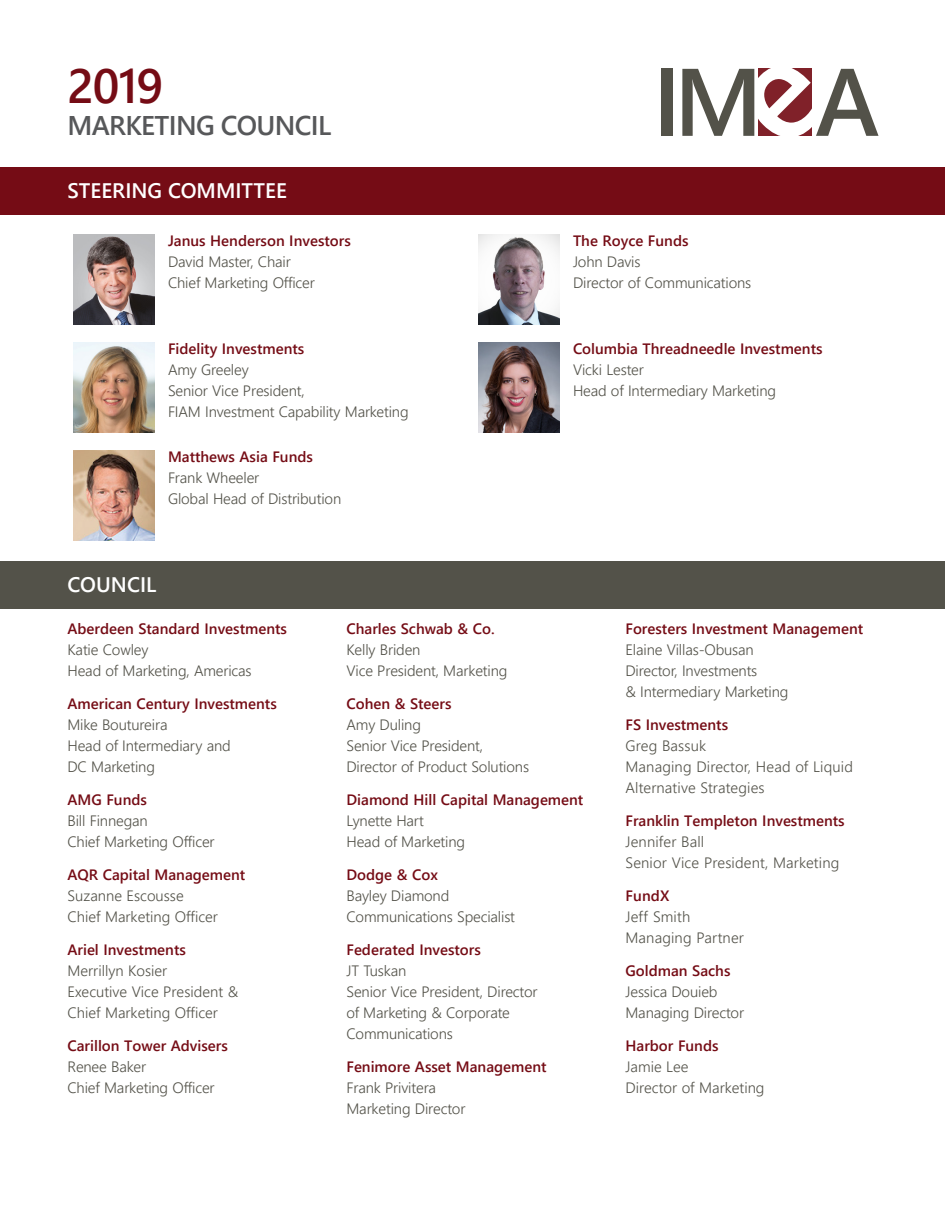
<style>
.page{position:relative;width:945px;height:1215px;background:#fff}
.page>*{position:absolute;margin:0;border:0;box-sizing:border-box;transform-origin:0 0}
.Body_Copy{font:48px "Webly Sleek UI Semibold";color:#750c15}
.Body_Copy-2{font:27px "Webly Sleek UI Semibold";letter-spacing:-.025em;color:#57585a}
.Body_Copy-3{font:21px "Webly Sleek UI Semibold";color:#fff}
.t1{font:15px/21px "Webly Sleek UI Semilight";letter-spacing:-.01em;color:#535249}
.t2{font:15px/21px "Webly Sleek UI Semilight";letter-spacing:.01em;color:#535249}
.t3{font:15px/21px "Webly Sleek UI Semibold";color:#750c15}
.s1{font-family:"Webly Sleek UI Semibold";color:#750c15}
.s2{font-family:"Webly Sleek UI Semilight";color:#535249}
</style>
<div class="page">
<div style="left:0;top:167px;width:945px;height:47px;background:#750c15"></div>
<img style="left:74px;top:235px;width:80px;height:90px">
<img style="left:478px;top:235px;width:81px;height:90px">
<img style="left:74px;top:343px;width:80px;height:90px">
<img style="left:478px;top:343px;width:81px;height:90px">
<img style="left:74px;top:451px;width:80px;height:90px">
<div style="left:0;top:561px;width:945px;height:47px;background:#535249"></div>
<div style="left:662px;top:69px;width:11px;height:67px;background:#535249"></div>
<svg style="left:682px;top:68px;width:197px;height:68px"></svg>
<p class="Body_Copy" style="left:68px;top:49px;width:97px">2019</p>
<p class="Body_Copy-2" style="left:68px;top:105px;width:265px">MARKETING COUNCIL</p>
<p class="Body_Copy-3" style="left:68px;top:175px;width:221px">STEERING COMMITTEE</p>
<p class="t1" style="left:168px;top:229px;width:184px"><span class="s1">Janus Henderson Investors<br></span>David Master, Chair<br>Chief Marketing Officer</p>
<p class="t1" style="left:573px;top:229px;width:180px"><span class="s1">The Royce Funds<br></span>John Davis<br>Director of Communications</p>
<p class="t1" style="left:168px;top:337px;width:242px"><span class="s1">Fidelity Investments<br></span>Amy Greeley<br>Senior Vice President,<br>FIAM Investment Capability Marketing</p>
<p class="t1" style="left:573px;top:337px;width:251px"><span class="s1">Columbia Threadneedle Investments<br></span>Vicki Lester<br>Head of Intermediary Marketing</p>
<p class="t1" style="left:168px;top:445px;width:175px"><span class="s1">Matthews Asia Funds<br></span>Frank Wheeler<br>Global Head of Distribution</p>
<p class="Body_Copy-3" style="left:68px;top:569px;width:90px">COUNCIL</p>
<p class="t1" style="left:68px;top:618px;width:221px"><span class="s1">Aberdeen Standard Investments<br></span>Katie Cowley<br>Head of Marketing, Americas</p>
<p class="t1" style="left:68px;top:693px;width:211px"><span class="s1">American Century Investments<br></span>Mike Boutureira<br>Head of Intermediary and<br>DC Marketing</p>
<p class="t1" style="left:68px;top:789px;width:149px"><span class="s1">AMG Funds<br></span>Bill Finnegan<br>Chief Marketing Officer</p>
<p class="t1" style="left:68px;top:864px;width:179px"><span class="s1">AQR Capital Management<br></span>Suzanne Escousse<br>Chief Marketing Officer</p>
<p class="t1" style="left:68px;top:939px;width:172px"><span class="s1">Ariel Investments<br></span>Merrillyn Kosier<br>Executive Vice President &amp;<br>Chief Marketing Officer</p>
<p class="t1" style="left:68px;top:1035px;width:162px"><span class="s1">Carillon Tower Advisers<br></span>Renee Baker<br>Chief Marketing Officer</p>
<p class="t1" style="left:346px;top:618px;width:162px"><span class="s1">Charles Schwab &amp; Co.<br></span>Kelly Briden<br>Vice President, Marketing</p>
<p class="t1" style="left:346px;top:693px;width:184px"><span class="s1">Cohen &amp; Steers<br></span>Amy Duling<br>Senior Vice President,<br>Director of Product Solutions</p>
<p class="t3" style="left:346px;top:789px;width:238px">Diamond Hill Capital Management<br><span class="s2">Lynette Hart<br>Head of Marketing</span></p>
<p class="t1" style="left:346px;top:864px;width:170px"><span class="s1">Dodge &amp; Cox<br></span>Bayley Diamond<br>Communications Specialist</p>
<p class="t1" style="left:346px;top:939px;width:193px"><span class="s1">Federated Investors<br></span>JT Tuskan<br>Senior Vice President, Director of Marketing &amp; Corporate<br>Communications</p>
<p class="t1" style="left:346px;top:1056px;width:202px"><span class="s1">Fenimore Asset Management<br></span>Frank Privitera<br>Marketing Director</p>
<p class="t1" style="left:626px;top:618px;width:239px"><span class="s1">Foresters Investment Management<br></span>Elaine Villas-Obusan<br>Director, Investments<br>&amp; Intermediary Marketing</p>
<p class="t2" style="left:626px;top:714px;width:229px"><span class="s1">FS Investments<br></span>Greg Bassuk<br>Managing Director, Head of Liquid<br>Alternative Strategies</p>
<p class="t2" style="left:626px;top:810px;width:221px"><span class="s1">Franklin Templeton Investments<br></span>Jennifer Ball<br>Senior Vice President, Marketing</p>
<p class="t2" style="left:626px;top:885px;width:120px"><span class="s1">FundX<br></span>Jeff Smith<br>Managing Partner</p>
<p class="t1" style="left:626px;top:960px;width:120px"><span class="s1">Goldman Sachs<br></span>Jessica Douieb<br>Managing Director</p>
<p class="t1" style="left:626px;top:1035px;width:141px"><span class="s1">Harbor Funds<br></span>Jamie Lee<br>Director of Marketing</p>
</div>
